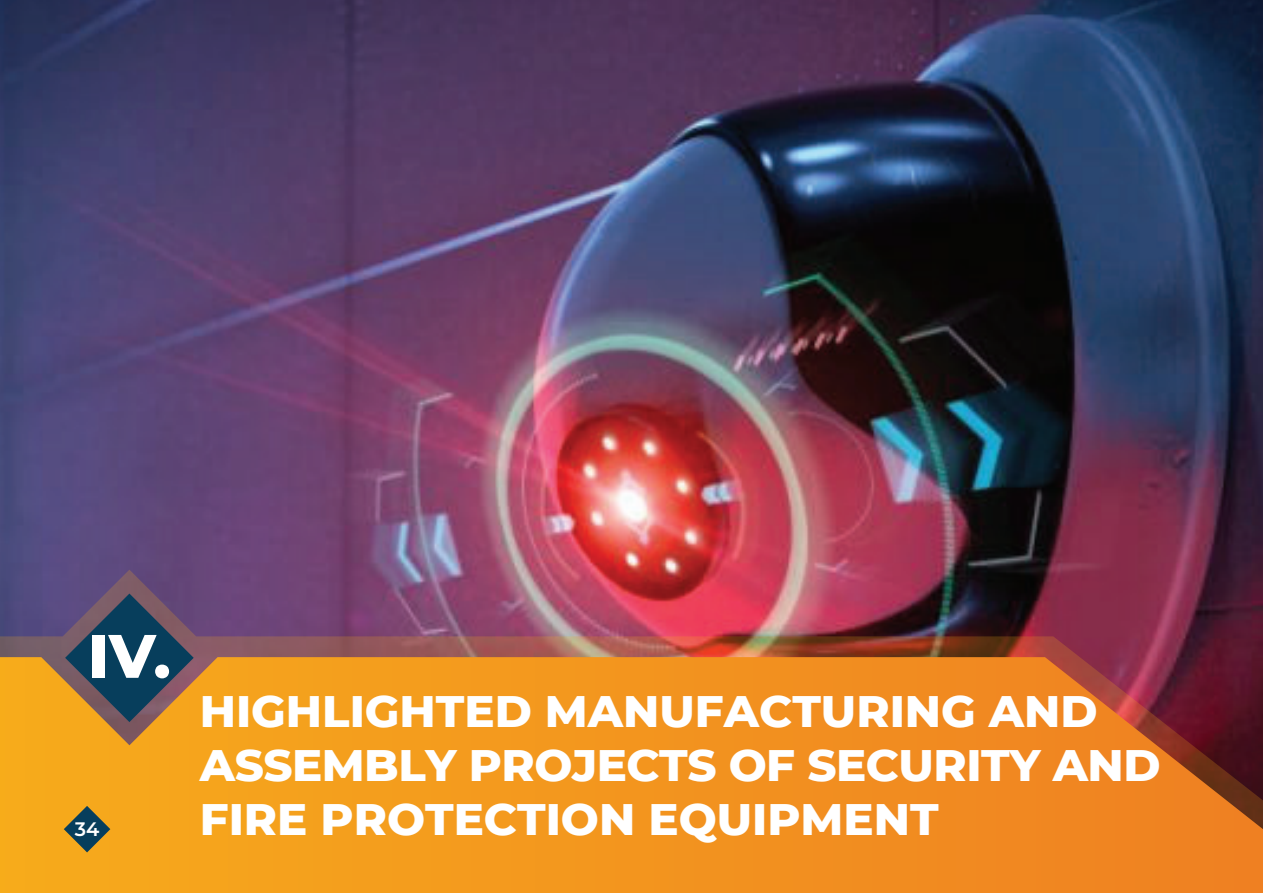
<style>
.page{position:relative;width:1263px;height:893px;background:#fff}
.page>*{position:absolute;margin:0;border:0;box-sizing:border-box;transform-origin:0 0}
.t1{font:800 61.2px "Montserrat";color:#fff}
.t2{font:800 45px/54px "Montserrat";color:#fff}
.t3{font:600 19.5px "Montserrat";color:#fff}
</style>
<div class="page">
<img style="left:0;top:0;width:1263px;height:570px">
<img style="left:0;top:570px;width:1263px;height:87px">
<svg style="left:0;top:657px;width:1263px;height:236px;background:#e98e1f"></svg>
<svg style="left:64px;top:806px;width:46px;height:46px;background:#7b713c"></svg>
<svg style="left:65px;top:593px;width:129px;height:129px;background:#4c525b"></svg>
<h1 class="t1" style="left:88px;top:611px;width:84px">IV.</h1>
<p class="t3" style="left:75px;top:815px;width:26px">34</p>
<p class="t2" style="left:200px;top:681px;width:962px">HIGHLIGHTED MANUFACTURING AND<br>ASSEMBLY PROJECTS OF SECURITY AND</p>
<p class="t2" style="left:200px;top:789px;width:740px">FIRE PROTECTION EQUIPMENT</p>
</div>
